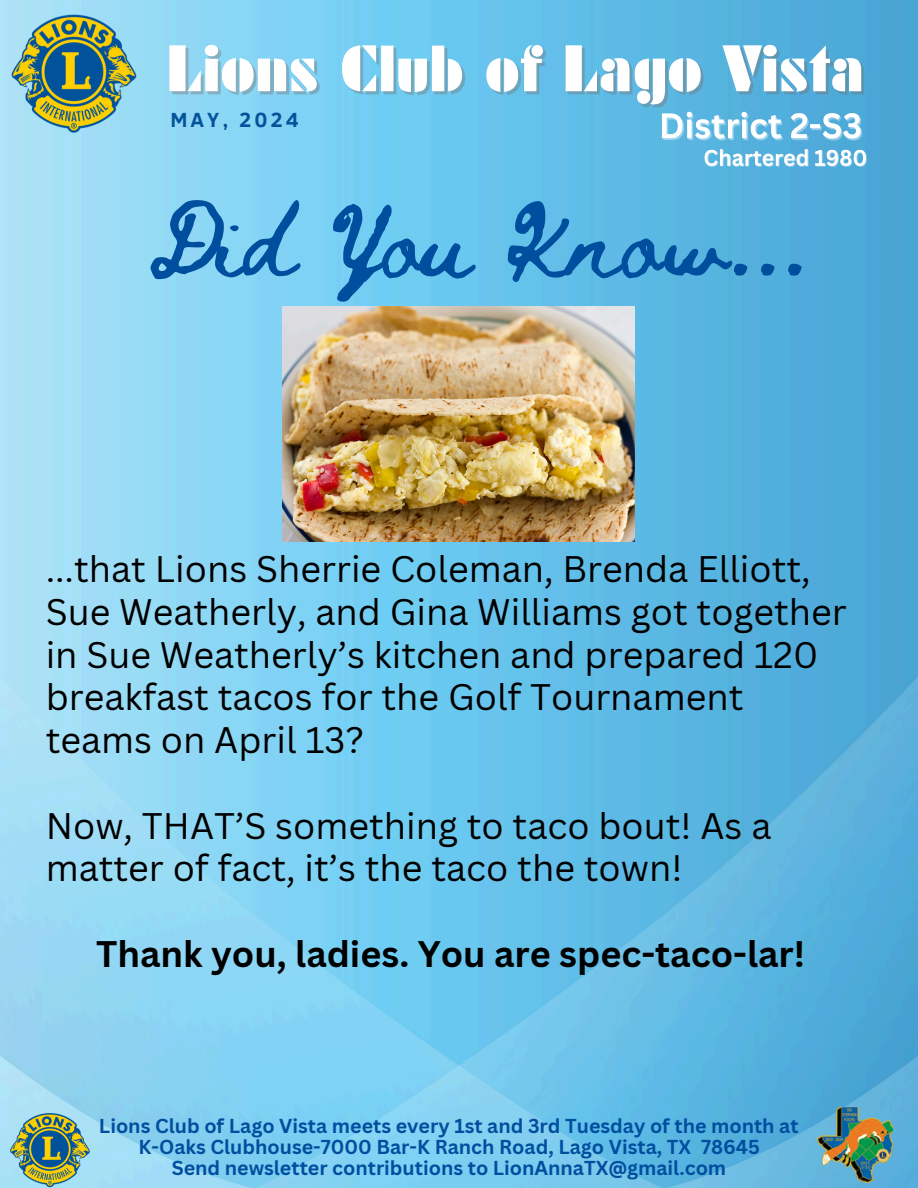
<style>
.page{position:relative;width:918px;height:1188px;background:#fff}
.page>*{position:absolute;margin:0;border:0;box-sizing:border-box;transform-origin:0 0}
.t1{font:73.2px "Beth Ellen";color:#004f9f}
.t2{font:36px/42.8px "Canva Sans";color:#000}
.t3{font:700 36px "Canva Sans";color:#000}
.t4{font:700 21px "Clear Sans";letter-spacing:.14em;color:#03539a}
.t5{font:700 19.65px/20.5px "Canva Sans";color:#004f9f;text-align:center}
</style>
<div class="page">
<img style="left:0;top:0;width:918px;height:1188px">
<img style="left:9px;top:1113px;width:81px;height:75px">
<img style="left:817px;top:1108px;width:76px;height:74px">
<img style="left:11px;top:14px;width:127px;height:119px">
<img style="left:167px;top:30px;width:700px;height:79px">
<img style="left:703px;top:143px;width:166px;height:29px">
<img style="left:658px;top:102px;width:206px;height:46px">
<img style="left:283px;top:307px;width:352px;height:235px">
<h1 class="t4" style="left:171px;top:104px;width:130px">MAY, 2024</h1>
<h5 class="t1" style="left:147px;top:207px;width:662px">Did You Know...</h5>
<h5 class="t2" style="left:46px;top:547px;width:803px">...that Lions Sherrie Coleman, Brenda Elliott, Sue Weatherly, and Gina Williams got together in Sue Weatherly’s kitchen and prepared 120 breakfast tacos for the Golf Tournament teams on April 13?</h5>
<h4 class="t2" style="left:46px;top:803px;width:727px">Now, THAT’S something to taco bout! As a matter of fact, it’s the taco the town!</h4>
<p class="t3" style="left:96px;top:928px;width:710px">Thank you, ladies. You are spec-taco-lar!</p>
<p class="t5" style="left:99px;top:1115px;width:701px">Lions Club of Lago Vista meets every 1st and 3rd Tuesday of the month at<br>K-Oaks Clubhouse-7000 Bar-K Ranch Road, Lago Vista, TX 78645<br>Send newsletter contributions to LionAnnaTX@gmail.com</p>
</div>
